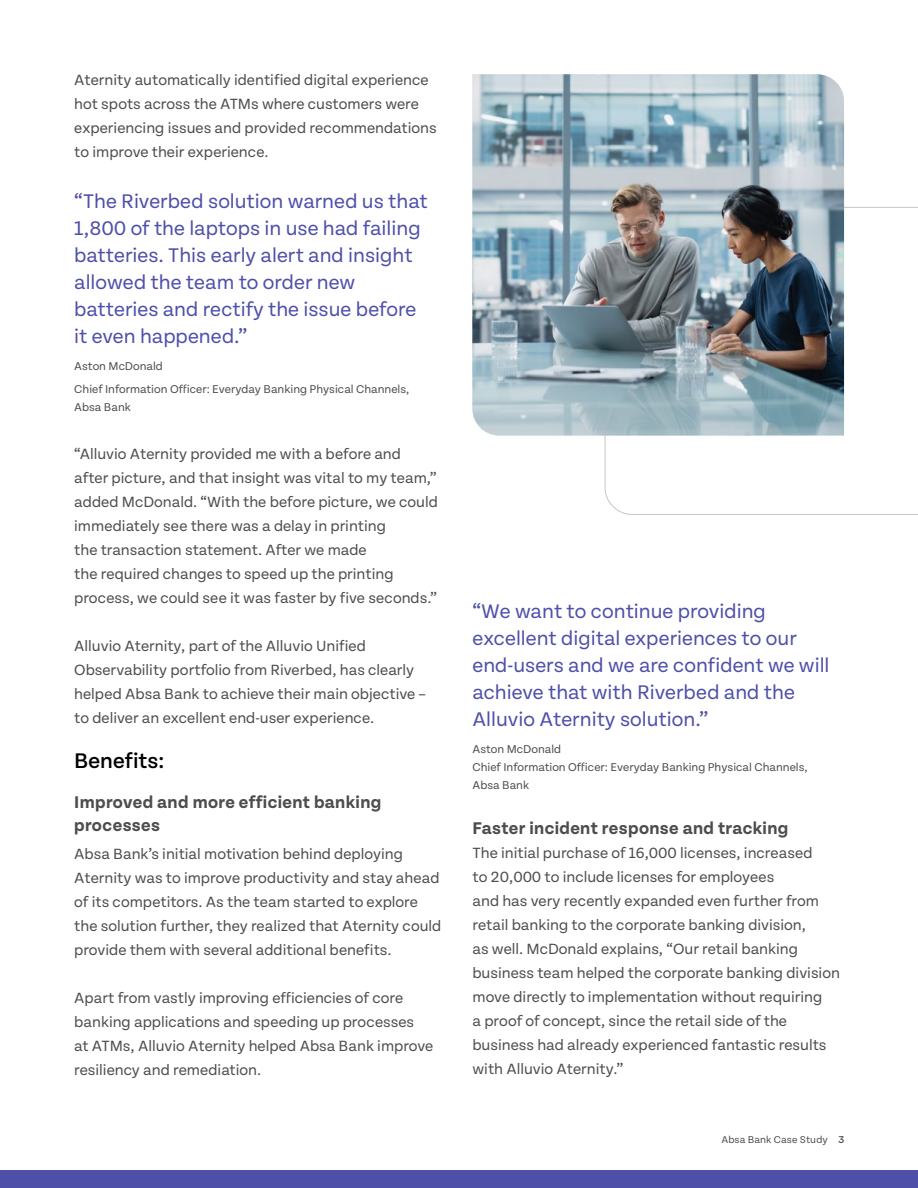
<style>
.page{position:relative;width:918px;height:1188px;background:#fff}
.page>*{position:absolute;margin:0;border:0;box-sizing:border-box;transform-origin:0 0}
.t1{font:500 22.5px "Tenon";color:#000}
.t2{font:21px/27px "Tenon";color:#4e4fa9}
.t3{font:700 18px/22.5px "Tenon";letter-spacing:.02em;color:#4d4d4f}
.t4{font:15.75px/24px "Tenon";color:#4d4d4f}
.t5{font:12px/18px "Tenon";color:#4d4d4f}
.t6{font:10.5px "Tenon";letter-spacing:.01em;color:#4d4d4f}
.s1{font-weight:500}
</style>
<div class="page">
<div style="left:0;top:1170px;width:918px;height:18px;background:#4e4fa9"></div>
<svg style="left:604px;top:207px;width:314px;height:308px"></svg>
<img style="left:472px;top:74px;width:372px;height:362px">
<p class="t4" style="left:74px;top:68px;width:364px">Aternity automatically identified digital experience hot spots across the ATMs where customers were experiencing issues and provided recommendations to improve their experience.</p>
<h2 class="t2" style="left:74px;top:188px;width:355px">“The Riverbed solution warned us that 1,800 of the laptops in use had failing batteries. This early alert and insight allowed the team to order new batteries and rectify the issue before it even happened.”</h2>
<p class="t5" style="left:74px;top:355px;width:337px;line-height:22.5px">Aston McDonald<br>Chief Information Officer: Everyday Banking Physical Channels,</p>
<p class="t5" style="left:74px;top:398px;width:58px">Absa Bank</p>
<p class="t4" style="left:74px;top:442px;width:365px">“Alluvio Aternity provided me with a before and after picture, and that insight was vital to my team,” added McDonald. “With the before picture, we could immediately see there was a delay in printing<br>the transaction statement. After we made<br>the required changes to speed up the printing process, we could see it was faster by five seconds.”</p>
<p class="t4" style="left:74px;top:634px;width:353px">Alluvio Aternity, part of the Alluvio Unified Observability portfolio from Riverbed, has clearly helped Absa Bank to achieve their main objective – to deliver an excellent end-user experience.</p>
<h1 class="t1" style="left:74px;top:749px;width:91px">Benefits:</h1>
<p class="t3" style="left:74px;top:792px;width:309px">Improved and more efficient banking processes</p>
<p class="t4" style="left:74px;top:842px;width:369px">Absa Bank’s initial motivation behind deploying Aternity was to improve productivity and stay ahead of its competitors. As the team started to explore the solution further, they realized that Aternity could provide them with several additional benefits.</p>
<p class="t4" style="left:74px;top:986px;width:361px">Apart from vastly improving efficiencies of core banking applications and speeding up processes<br>at ATMs, Alluvio Aternity helped Absa Bank improve resiliency and remediation.</p>
<h2 class="t2" style="left:472px;top:598px;width:358px">“We want to continue providing excellent digital experiences to our end-users and we are confident we will achieve that with Riverbed and the Alluvio Aternity solution.”</h2>
<p class="t5" style="left:472px;top:740px;width:337px">Aston McDonald<br>Chief Information Officer: Everyday Banking Physical Channels,<br>Absa Bank</p>
<p class="t3" style="left:472px;top:818px;width:317px">Faster incident response and tracking</p>
<p class="t4" style="left:472px;top:841px;width:369px">The initial purchase of 16,000 licenses, increased<br>to 20,000 to include licenses for employees<br>and has very recently expanded even further from retail banking to the corporate banking division,<br>as well. McDonald explains, “Our retail banking business team helped the corporate banking division move directly to implementation without requiring<br>a proof of concept, since the retail side of the business had already experienced fantastic results with Alluvio Aternity.”</p>
<p class="t6" style="left:721px;top:1134px;width:124px">Absa Bank Case Study <span class="s1">3</span></p>
</div>
